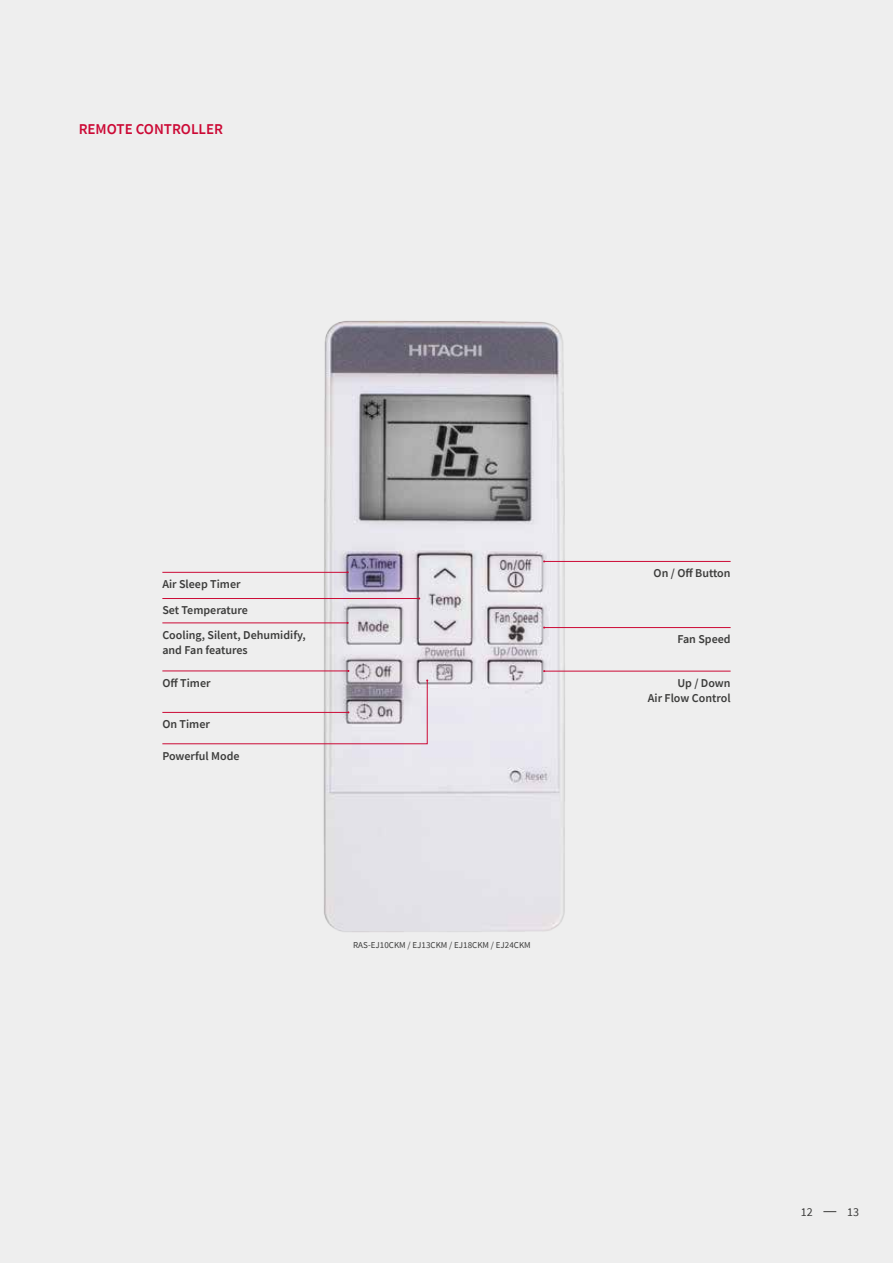
<style>
.page{position:relative;width:893px;height:1263px;background:#eee}
.page>*{position:absolute;margin:0;border:0;box-sizing:border-box;transform-origin:0 0}
.t1{font:600 15px "Source Sans Pro";color:#cc0935}
.t2{font:600 12px/15px "Source Sans Pro";color:#3c3c3b;text-align:right}
.t3{font:12px "Source Sans Pro";color:#3c3c3b}
.t4{font:9px "Source Sans Pro";color:#3c3c3b}
</style>
<div class="page">
<img style="left:302px;top:321px;width:289px;height:611px">
<hr style="left:544px;top:561px;width:187px;height:1px;background:#cc0935">
<hr style="left:162px;top:598px;width:257px;height:1px;background:#cc0935">
<hr style="left:162px;top:623px;width:186px;height:1px;background:#cc0935">
<hr style="left:162px;top:572px;width:186px;height:1px;background:#cc0935">
<hr style="left:162px;top:671px;width:186px;height:1px;background:#cc0935">
<hr style="left:544px;top:627px;width:187px;height:1px;background:#cc0935">
<hr style="left:544px;top:671px;width:187px;height:1px;background:#cc0935">
<svg style="left:162px;top:679px;width:266px;height:65px"></svg>
<svg style="left:823px;top:1211px;width:13px;height:1px"></svg>
<p class="t1" style="left:79px;top:119px;width:146px">Remote Controller</p>
<p class="t2" style="left:162px;top:576px;width:80px">Air Sleep Timer</p>
<p class="t2" style="left:162px;top:598px;width:145px;line-height:24.3px;text-align:left">Set Temperature<br>Cooling, Silent, Dehumidify,</p>
<p class="t2" style="left:162px;top:642px;width:87px">and Fan features</p>
<p class="t2" style="left:162px;top:675px;width:50px">Off Timer</p>
<p class="t2" style="left:162px;top:717px;width:49px">On Timer</p>
<p class="t2" style="left:162px;top:748px;width:79px">Powerful Mode</p>
<p class="t4" style="left:353px;top:939px;width:179px">RAS-EJ10CKM / EJ13CKM / EJ18CKM / EJ24CKM</p>
<p class="t2" style="left:654px;top:566px;width:79px">On / Off Button</p>
<p class="t2" style="left:677px;top:632px;width:55px">Fan Speed</p>
<p class="t2" style="left:648px;top:675px;width:84px">U p / Down<br>Air Flow Control</p>
<p class="t3" style="left:801px;top:1204px;width:13px">12</p>
<p class="t3" style="left:847px;top:1204px;width:13px">13</p>
</div>
